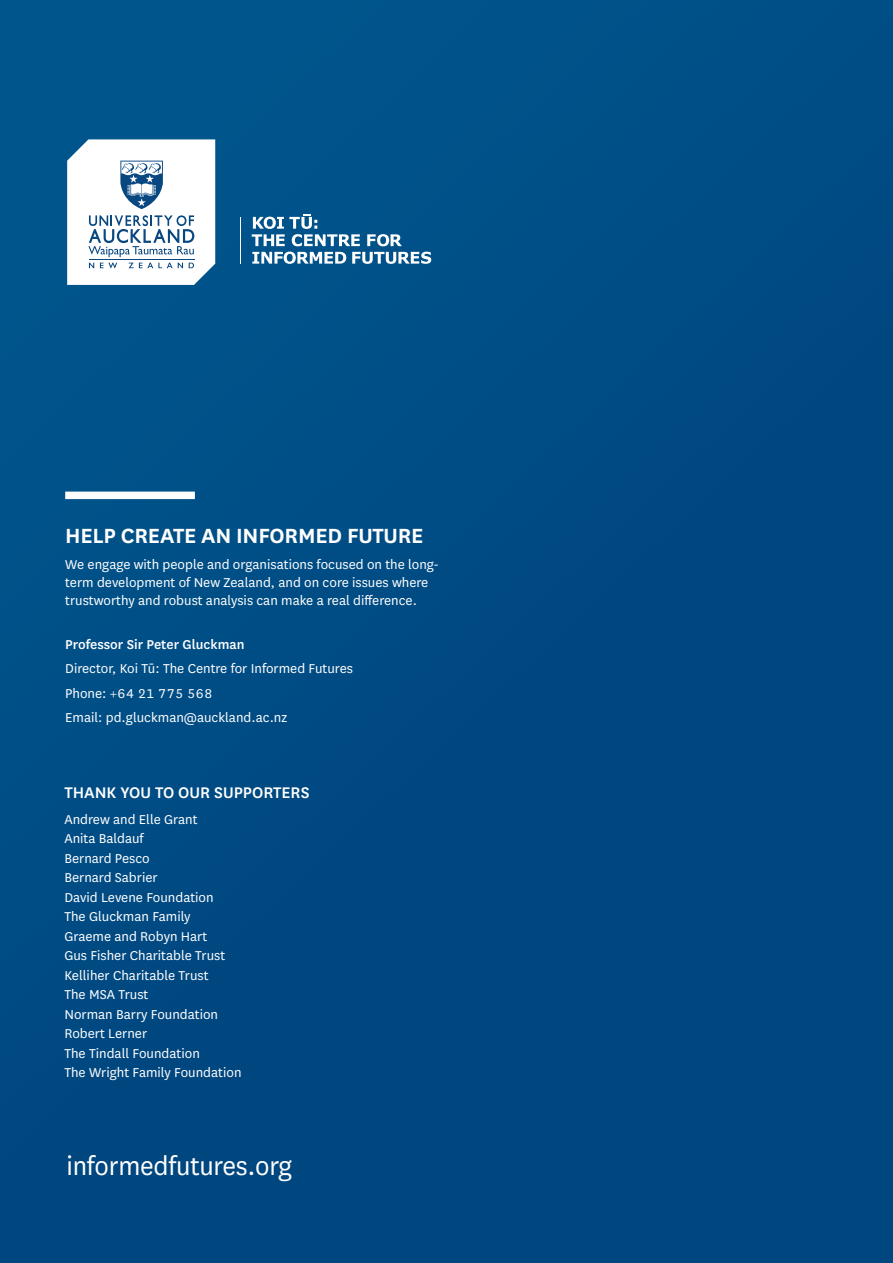
<style>
.page{position:relative;width:893px;height:1263px;background:#004982}
.page>*{position:absolute;margin:0;border:0;box-sizing:border-box;transform-origin:0 0}
.t1{font:29.7px "National";letter-spacing:-.01em;color:#fff}
.t2{font:600 24px "National";letter-spacing:-.01em;color:#fff}
.t3{font:500 18px "National";color:#fff}
.t4{font:15px/19.5px "National";color:#fff}
.t5{font:500 15px "National";color:#fff}
</style>
<div class="page">
<svg style="left:67px;top:139px;width:148px;height:146px;background:#dde6ed"></svg>
<hr style="left:240px;top:217px;width:1px;height:47px;background:#fff">
<svg style="left:367px;top:234px;width:35px;height:12px"></svg>
<svg style="left:252px;top:252px;width:94px;height:12px"></svg>
<svg style="left:352px;top:252px;width:79px;height:12px"></svg>
<svg style="left:252px;top:214px;width:108px;height:32px"></svg>
<div style="left:65px;top:492px;width:130px;height:7px;background:#fff"></div>
<h2 class="t2" style="left:65px;top:519px;width:360px">HELP CREATE AN INFORMED FUTURE</h2>
<p class="t4" style="left:65px;top:555px;width:375px;line-height:18px">We engage with people and organisations focused on the long&shy;term development of New Zealand, and on core issues where trustworthy and robust analysis can make a real difference.</p>
<p class="t5" style="left:65px;top:634px;width:181px">Professor Sir Peter Gluckman</p>
<p class="t4" style="left:65px;top:656px;width:289px;line-height:24.3px">Director, Koi Tū: The Centre for Informed Futures<br>Phone: +64 21 775 568<br>Email: pd.gluckman@auckland.ac.nz</p>
<p class="t3" style="left:64px;top:780px;width:247px">THANK YOU TO OUR SUPPORTERS</p>
<p class="t4" style="left:64px;top:809px;width:179px">Andrew and Elle Grant<br>Anita Baldauf<br>Bernard Pesco<br>Bernard Sabrier<br>David Levene Foundation<br>The Gluckman Family<br>Graeme and Robyn Hart<br>Gus Fisher Charitable Trust<br>Kelliher Charitable Trust<br>The MSA Trust<br>Norman Barry Foundation<br>Robert Lerner<br>The Tindall Foundation<br>The Wright Family Foundation</p>
<h1 class="t1" style="left:66px;top:1146px;width:227px">informedfutures.org</h1>
</div>
